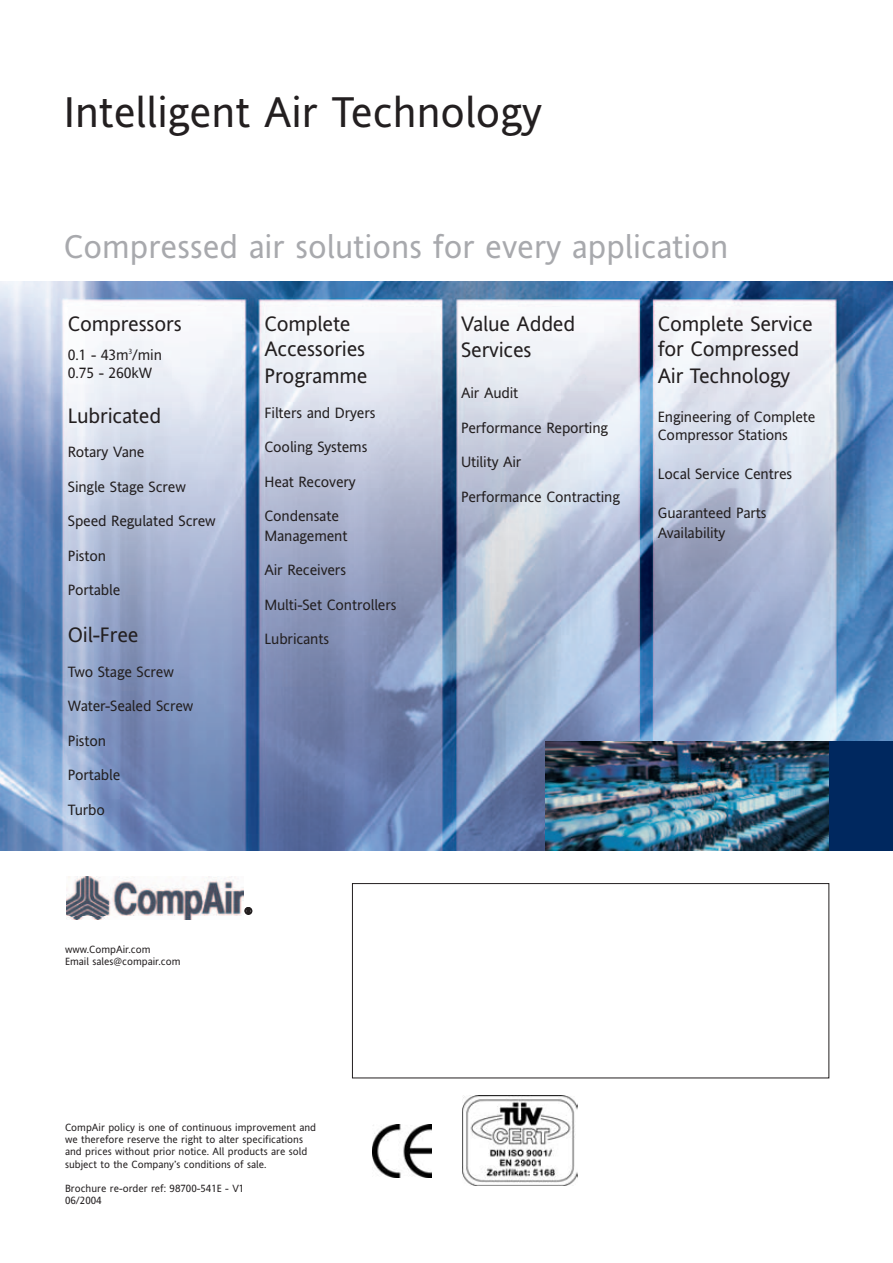
<style>
.page{position:relative;width:893px;height:1263px;background:#fff}
.page>*{position:absolute;margin:0;border:0;box-sizing:border-box;transform-origin:0 0}
.t1{font:43.2px "Invensys Andale";color:#231f20}
.t2{font:33px "Invensys Andale";color:#a8a9ad}
.t3{font:21px/25.8px "Invensys Andale";letter-spacing:-.01em;color:#231f20}
.t4{font:15px/18px "Invensys Andale";letter-spacing:-.01em;color:#231f20}
.t5{font:10.5px/12px "Invensys Andale";color:#231f20}
.t6{font:700 9.75px "Invensys Andale";color:#231f20}
</style>
<div class="page">
<img style="left:0;top:282px;width:893px;height:568px">
<img style="left:66px;top:876px;width:177px;height:40px">
<img style="left:68px;top:916px;width:124px;height:4px">
<img style="left:545px;top:741px;width:285px;height:110px">
<div style="left:830px;top:741px;width:63px;height:110px;background:#00285f"></div>
<img style="left:463px;top:1096px;width:114px;height:89px">
<img style="left:372px;top:1125px;width:59px;height:52px">
<div style="left:352px;top:883px;width:477px;height:195px;border:1px solid #231f20"></div>
<h1 class="t1" style="left:64px;top:95px;width:479px">Intelligent Air Technology</h1>
<h2 class="t2" style="left:64px;top:234px;width:666px">Compressed air solutions for every application</h2>
<h3 class="t3" style="left:68px;top:313px;width:115px">Compressors</h3>
<p class="t4" style="left:68px;top:347px;width:96px">0.1 - 43m<sup>3</sup>/min<br>0.75 - 260kW</p>
<h3 class="t3" style="left:68px;top:404px;width:95px">Lubricated</h3>
<p class="t4" style="left:68px;top:444px;width:78px">Rotary Vane</p>
<p class="t4" style="left:68px;top:479px;width:120px">Single Stage Screw</p>
<p class="t4" style="left:68px;top:513px;width:149px">Speed Regulated Screw</p>
<p class="t4" style="left:68px;top:548px;width:40px">Piston</p>
<p class="t4" style="left:68px;top:582px;width:54px">Portable</p>
<h3 class="t3" style="left:68px;top:624px;width:72px">Oil-Free</h3>
<p class="t4" style="left:68px;top:664px;width:108px">Two Stage Screw</p>
<p class="t4" style="left:68px;top:698px;width:127px">Water-Sealed Screw</p>
<p class="t4" style="left:68px;top:733px;width:40px">Piston</p>
<p class="t4" style="left:68px;top:767px;width:54px">Portable</p>
<p class="t4" style="left:68px;top:802px;width:39px">Turbo</p>
<h3 class="t3" style="left:264px;top:313px;width:105px">Complete<br>Accessories<br>Programme</h3>
<p class="t4" style="left:264px;top:405px;width:113px">Filters and Dryers</p>
<p class="t4" style="left:264px;top:439px;width:104px">Cooling Systems</p>
<p class="t4" style="left:264px;top:474px;width:93px">Heat Recovery</p>
<p class="t4" style="left:264px;top:507px;width:84px;line-height:19.5px">Condensate<br>Management</p>
<p class="t4" style="left:264px;top:562px;width:83px">Air Receivers</p>
<p class="t4" style="left:264px;top:597px;width:134px">Multi-Set Controllers</p>
<p class="t4" style="left:264px;top:631px;width:66px">Lubricants</p>
<p class="t5" style="left:65px;top:944px;width:117px">www.CompAir.com<br>Email sales@compair.com</p>
<p class="t6" style="left:245px;top:907px;width:9px">®</p>
<p class="t5" style="left:65px;top:1123px;width:253px">CompAir policy is one of continuous improvement and we therefore reserve the right to alter specifications and prices without prior notice. All products are sold subject to the Company’s conditions of sale.</p>
<p class="t5" style="left:65px;top:1183px;width:181px">Brochure re-order ref: 98700-541E - V1<br>06/2004</p>
<h3 class="t3" style="left:461px;top:312px;width:116px;line-height:26.2px">Value Added<br>Services</h3>
<p class="t4" style="left:461px;top:386px;width:59px">Air Audit</p>
<p class="t4" style="left:461px;top:420px;width:148px">Performance Reporting</p>
<p class="t4" style="left:461px;top:455px;width:62px">Utility Air</p>
<p class="t4" style="left:461px;top:489px;width:160px">Performance Contracting</p>
<h3 class="t3" style="left:658px;top:313px;width:157px">Complete Service for Compressed<br>Air Technology</h3>
<p class="t4" style="left:658px;top:409px;width:159px">Engineering of Complete<br>Compressor Stations</p>
<p class="t4" style="left:658px;top:466px;width:136px">Local Service Centres</p>
<p class="t4" style="left:658px;top:504px;width:110px;line-height:19.5px">Guaranteed Parts<br>Availability</p>
</div>
